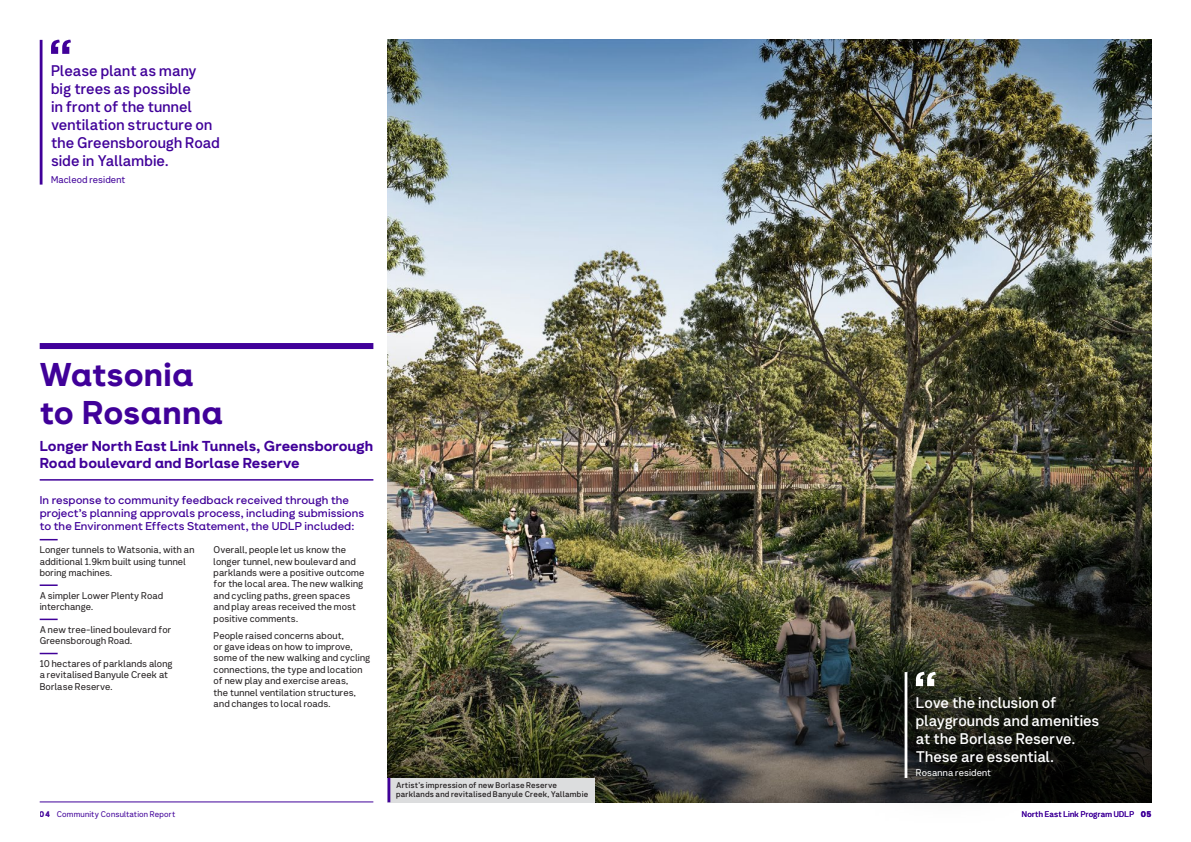
<style>
.page{position:relative;width:1191px;height:842px;background:#fff}
.page>*{position:absolute;margin:0;border:0;box-sizing:border-box;transform-origin:0 0}
.t1{font:800 32px/38px "Network Neo";color:#400099}
.t2{font:15px/18px "Network Sans 2019 Medium";color:#400099}
.t3{font:15px/18px "Network Sans 2019 Medium";color:#fff}
.t4{font:800 14px/16.8px "Network Neo";color:#400099}
.t5{font:500 11px/13.2px "Network Neo";letter-spacing:.005em;color:#400099}
.t6{font:9.5px/11.4px "Network Sans 2019 Regular";letter-spacing:.01em;color:#231f20}
.t7{font:9.5px "Network Sans 2019 Regular";letter-spacing:.01em;color:#400099}
.t8{font:9.5px "Network Sans 2019 Regular";letter-spacing:.01em;color:#fff}
.t9{font:8px/9.6px "Network Sans 2019 Medium";letter-spacing:.02em;color:#231f20}
.t10{font:8px "Network Sans 2019 Regular";letter-spacing:.02em;color:#400099}
.s1{font-family:"Network Sans 2019 Heavy"}
</style>
<div class="page">
<img style="left:387px;top:40px;width:764px;height:762px">
<img style="left:825px;top:427px;width:326px;height:375px">
<div style="left:387px;top:778px;width:208px;height:24px;background:#dcddde"></div>
<hr style="left:387px;top:778px;width:3px;height:24px;background:#400099">
<div style="left:40px;top:343px;width:333px;height:6px;background:#400099"></div>
<hr style="left:40px;top:479px;width:333px;height:2px;background:#400099">
<svg style="left:40px;top:539px;width:18px;height:1px"></svg>
<svg style="left:40px;top:584px;width:18px;height:2px"></svg>
<svg style="left:40px;top:619px;width:18px;height:1px"></svg>
<svg style="left:40px;top:653px;width:18px;height:1px"></svg>
<hr style="left:40px;top:40px;width:3px;height:145px;background:#400099">
<svg style="left:51px;top:40px;width:20px;height:14px"></svg>
<svg style="left:857px;top:628px;width:281px;height:175px"></svg>
<hr style="left:904px;top:672px;width:3px;height:106px;background:#fff">
<svg style="left:916px;top:672px;width:19px;height:14px"></svg>
<hr style="left:40px;top:801px;width:333px;height:1px;background:#400099">
<h2 class="t2" style="left:51px;top:60px;width:170px">Please plant as many big trees as possible<br>in front of the tunnel ventilation structure on the Greensborough Road side in Yallambie.</h2>
<p class="t7" style="left:51px;top:171px;width:76px">Macleod resident</p>
<h1 class="t1" style="left:40px;top:358px;width:185px">Watsonia to Rosanna</h1>
<h3 class="t4" style="left:40px;top:439px;width:335px">Longer North East Link Tunnels, Greensborough<br>Road boulevard and Borlase Reserve</h3>
<p class="t5" style="left:40px;top:494px;width:326px">In response to community feedback received through the project’s planning approvals process, including submissions to the Environment Effects Statement, the UDLP included:</p>
<p class="t6" style="left:40px;top:544px;width:156px">Longer tunnels to Watsonia, with an additional 1.9km built using tunnel boring machines.</p>
<p class="t6" style="left:40px;top:589px;width:125px">A simpler Lower Plenty Road interchange.</p>
<p class="t6" style="left:40px;top:623px;width:133px">A new tree-lined boulevard for<br>Greensborough Road.</p>
<p class="t6" style="left:40px;top:657px;width:134px">10 hectares of parklands along a revitalised Banyule Creek at<br>Borlase Reserve.</p>
<p class="t6" style="left:214px;top:544px;width:152px">Overall, people let us know the longer tunnel, new boulevard and parklands were a positive outcome for the local area. The new walking and cycling paths, green spaces and play areas received the most positive comments.</p>
<p class="t6" style="left:214px;top:629px;width:158px">People raised concerns about,<br>or gave ideas on how to improve, some of the new walking and cycling connections, the type and location of new play and exercise areas,<br>the tunnel ventilation structures, and changes to local roads.</p>
<p class="t9" style="left:396px;top:779px;width:194px">Artist’s impression of new Borlase Reserve parklands and revitalised Banyule Creek, Yallambie</p>
<h2 class="t3" style="left:916px;top:693px;width:185px">Love the inclusion of playgrounds and amenities at the Borlase Reserve.<br>These are essential.</h2>
<p class="t8" style="left:916px;top:764px;width:77px">Rosanna resident</p>
<p class="t10" style="left:40px;top:807px;width:137px"><span class="s1">04</span> Community Consultation Report</p>
<p class="t10" style="left:1022px;top:807px;width:131px">North East Link Program UDLP <span class="s1">05</span></p>
</div>
